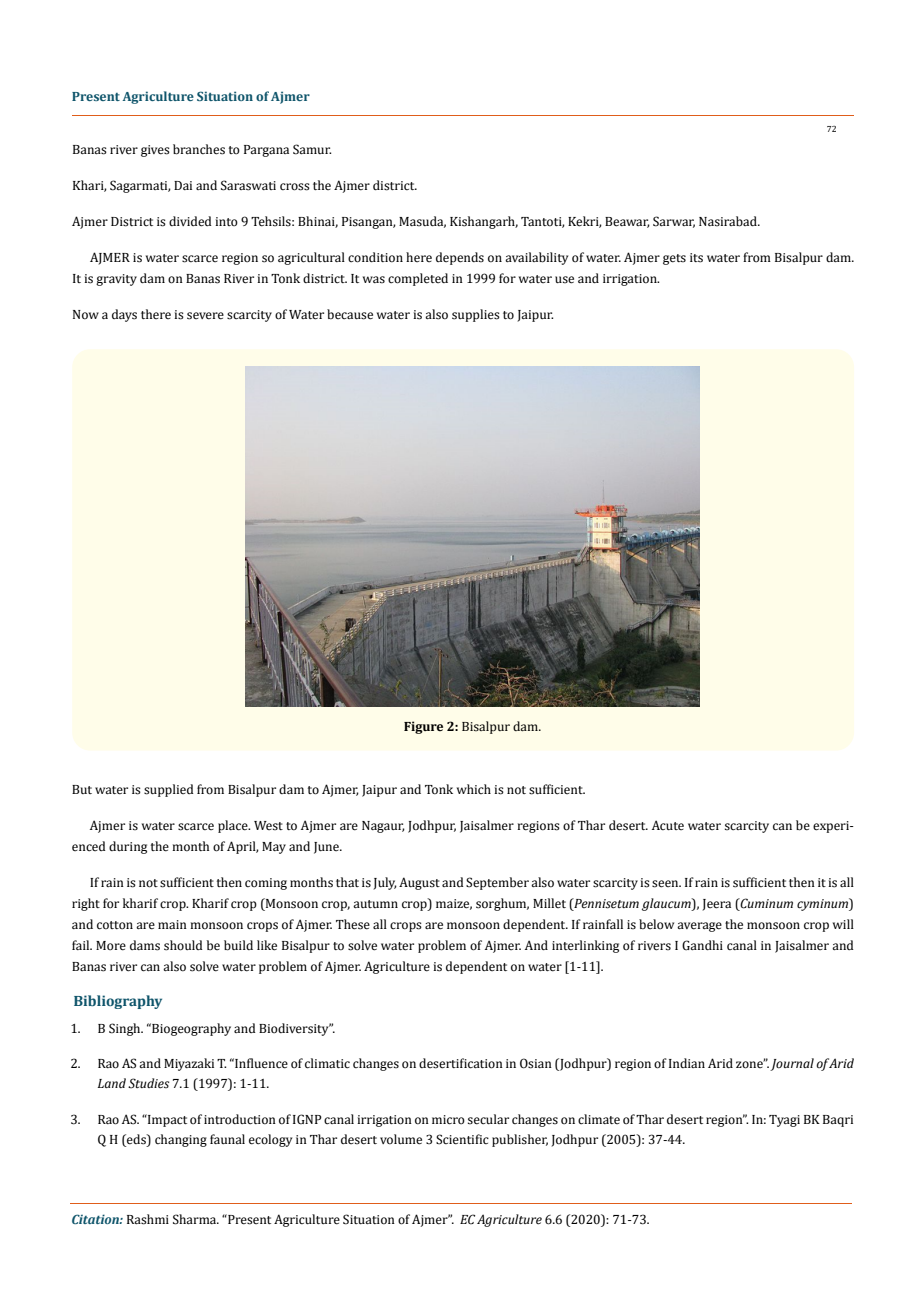
<style>
.page{position:relative;width:917px;height:1314px;background:#fff}
.page>*{position:absolute;margin:0;border:0;box-sizing:border-box;transform-origin:0 0}
.t1{font:700 15px "Cambria";color:#0e546a}
.t2{font:13.5px/21px "Cambria";color:#000}
.t3{font:700 13.5px "Cambria";color:#0e546a}
.t4{font:9px "Cambria";color:#000}
.s1{font-weight:700}
.s2{font-style:italic}
.s3{font-weight:700;font-style:italic;color:#0e546a}
</style>
<div class="page">
<hr style="left:72px;top:115px;width:781px;height:1px;background:#e05d1a">
<hr style="left:70px;top:1203px;width:782px;height:1px;background:#e05d1a">
<div style="left:72px;top:349px;width:782px;height:402px;background:#fffde9;border-radius:18px"></div>
<img style="left:245px;top:367px;width:455px;height:339px">
<p class="t3" style="left:72px;top:87px;width:239px">Present Agriculture Situation of Ajmer</p>
<p class="t4" style="left:826px;top:123px;width:11px">72</p>
<p class="t2" style="left:72px;top:138px;width:261px">Banas river gives branches to Pargana Samur.</p>
<p class="t2" style="left:72px;top:174px;width:346px">Khari, Sagarmati, Dai and Saraswati cross the Ajmer district.</p>
<p class="t2" style="left:72px;top:210px;width:689px">Ajmer District is divided into 9 Tehsils: Bhinai, Pisangan, Masuda, Kishangarh, Tantoti, Kekri, Beawar, Sarwar, Nasirabad.</p>
<p class="t2" style="left:72px;top:246px;width:783px;text-indent:18px">AJMER is water scarce region so agricultural condition here depends on availability of water. Ajmer gets its water from Bisalpur dam.<br>It is gravity dam on Banas River in Tonk district. It was completed in 1999 for water use and irrigation.</p>
<p class="t2" style="left:72px;top:303px;width:483px">Now a days there is severe scarcity of Water because water is also supplies to Jaipur.</p>
<p class="t2" style="left:404px;top:716px;width:139px"><span class="s1">Figure 2:</span> Bisalpur dam.</p>
<p class="t2" style="left:72px;top:778px;width:515px">But water is supplied from Bisalpur dam to Ajmer, Jaipur and Tonk which is not sufficient.</p>
<p class="t2" style="left:72px;top:814px;width:783px;text-indent:18px">Ajmer is water scarce place. West to Ajmer are Nagaur, Jodhpur, Jaisalmer regions of Thar desert. Acute water scarcity can be experi&shy;enced during the month of April, May and June.</p>
<p class="t2" style="left:72px;top:871px;width:783px;text-align:justify;text-indent:18px">If rain is not sufficient then coming months that is July, August and September also water scarcity is seen. If rain is sufficient then it is all right for kharif crop. Kharif crop (Monsoon crop, autumn crop) maize, sorghum, Millet (<span class="s2">Pennisetum glaucum</span>), Jeera (<span class="s2">Cuminum cyminum</span>) and cotton are main monsoon crops of Ajmer. These all crops are monsoon dependent. If rainfall is below average the monsoon crop will fail. More dams should be build like Bisalpur to solve water problem of Ajmer. And interlinking of rivers I Gandhi canal in Jaisalmer and Banas river can also solve water problem of Ajmer. Agriculture is dependent on water [1-11].</p>
<p class="t1" style="left:73px;top:990px;width:91px">Bibliography</p>
<p class="t2" style="left:70px;top:1018px;width:266px">1. B Singh. “Biogeography and Biodiversity”.</p>
<p class="t2" style="left:97px;top:1053px;width:757px;line-height:20.2px;text-indent:-27px">2. Rao AS and Miyazaki T. “Influence of climatic changes on desertification in Osian (Jodhpur) region of Indian Arid zone”. <span class="s2">Journal of Arid<br>Land Studies</span> 7.1 (1997): 1-11.</p>
<p class="t2" style="left:97px;top:1109px;width:757px;line-height:20.2px;text-indent:-27px">3. Rao AS. “Impact of introduction of IGNP canal irrigation on micro secular changes on climate of Thar desert region”. In: Tyagi BK Baqri<br>Q H (eds) changing faunal ecology in Thar desert volume 3 Scientific publisher, Jodhpur (2005): 37-44.</p>
<p class="t2" style="left:71px;top:1209px;width:579px"><span class="s3">Citation:</span> Rashmi Sharma. “Present Agriculture Situation of Ajmer”. <span class="s2">EC Agriculture</span> 6.6 (2020): 71-73.</p>
</div>
